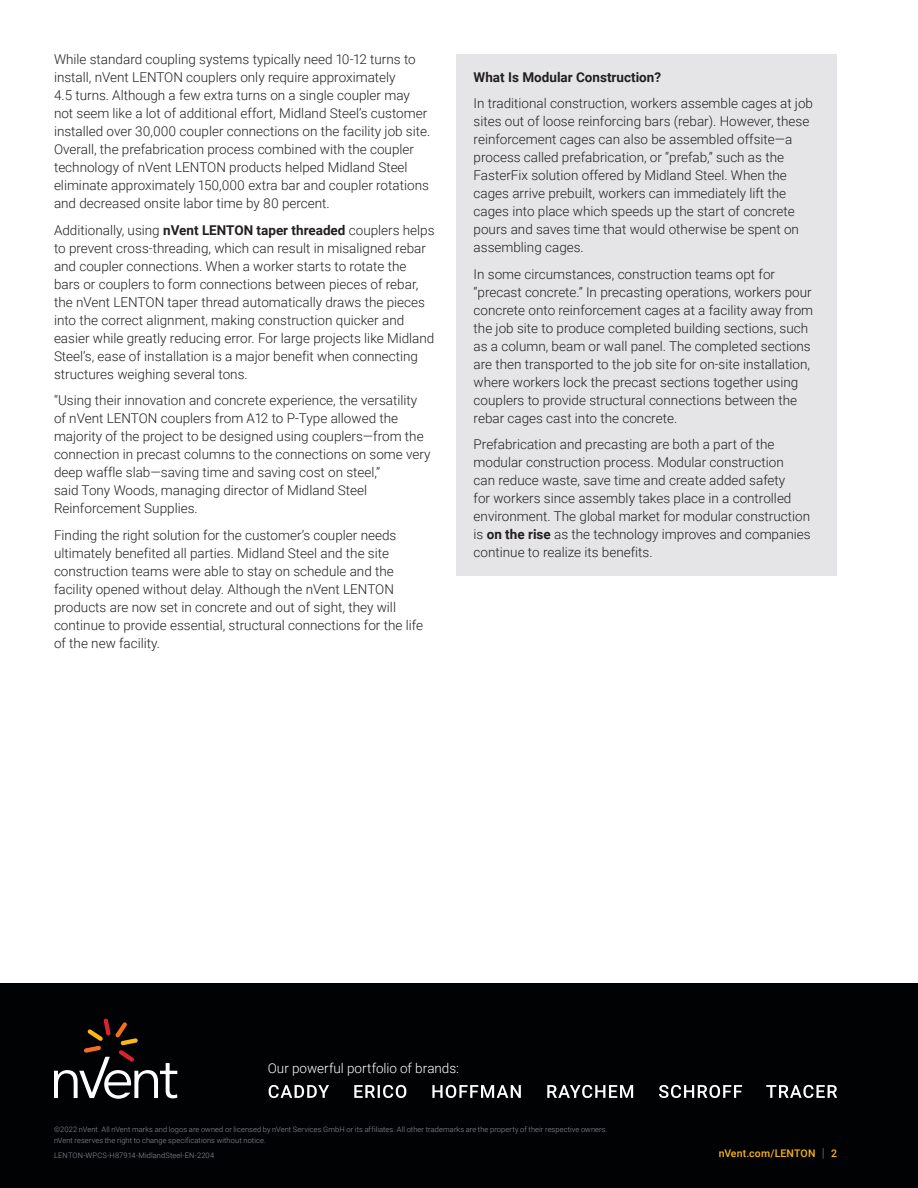
<style>
.page{position:relative;width:918px;height:1188px;background:#fff}
.page>*{position:absolute;margin:0;border:0;box-sizing:border-box;transform-origin:0 0}
.Bodytext_1{font:300 13.5px/18px "Roboto";color:#231f20}
.t1{font:300 13.5px "Roboto";color:#fff}
.Subhead_L-2{font:700 13.5px "Roboto";color:#231f20}
.t2{font:500 10.5px "Roboto";letter-spacing:.015em;color:#fcb615}
.t3{font:300 7.5px/10.5px "Roboto";letter-spacing:.01em;color:#8f959e}
.s1{font-weight:700}
.s2{font-weight:300;font-size:12.6px;color:#8f959e}
</style>
<div class="page">
<div style="left:0;top:983px;width:918px;height:205px;background:#010203"></div>
<svg style="left:54px;top:1019px;width:123px;height:80px"></svg>
<svg style="left:269px;top:1085px;width:568px;height:13px"></svg>
<div style="left:457px;top:54px;width:380px;height:522px;background:#e5e5e8"></div>
<p class="Bodytext_1" style="left:54px;top:50px;width:378px">While standard coupling systems typically need 10-12 turns to install, nVent LENTON couplers only require approximately<br>4.5 turns. Although a few extra turns on a single coupler may not seem like a lot of additional effort, Midland Steel’s customer installed over 30,000 coupler connections on the facility job site.<br>Overall, the prefabrication process combined with the coupler technology of nVent LENTON products helped Midland Steel eliminate approximately 150,000 extra bar and coupler rotations and decreased onsite labor time by 80 percent.</p>
<p class="Bodytext_1" style="left:54px;top:220px;width:382px">Additionally, using <span class="s1">nVent LENTON taper threaded</span> couplers helps to prevent cross-threading, which can result in misaligned rebar and coupler connections. When a worker starts to rotate the bars or couplers to form connections between pieces of rebar, the nVent LENTON taper thread automatically draws the pieces into the correct alignment, making construction quicker and easier while greatly reducing error. For large projects like Midland Steel’s, ease of installation is a major benefit when connecting structures weighing several tons.</p>
<p class="Bodytext_1" style="left:54px;top:391px;width:378px">“Using their innovation and concrete experience, the versatility of nVent LENTON couplers from A12 to P-Type allowed the majority of the project to be designed using couplers—from the connection in precast columns to the connections on some very deep waffle slab—saving time and saving cost on steel,”<br>said Tony Woods, managing director of Midland Steel Reinforcement Supplies.</p>
<p class="Bodytext_1" style="left:54px;top:525px;width:371px">Finding the right solution for the customer’s coupler needs ultimately benefited all parties. Midland Steel and the site construction teams were able to stay on schedule and the facility opened without delay. Although the nVent LENTON products are now set in concrete and out of sight, they will continue to provide essential, structural connections for the life of the new facility.</p>
<p class="Subhead_L-2" style="left:474px;top:67px;width:189px">What Is Modular Construction?</p>
<p class="Bodytext_1" style="left:474px;top:94px;width:341px">In traditional construction, workers assemble cages at job sites out of loose reinforcing bars (rebar). However, these reinforcement cages can also be assembled offsite—a process called prefabrication, or “prefab,” such as the FasterFix solution offered by Midland Steel. When the cages arrive prebuilt, workers can immediately lift the cages into place which speeds up the start of concrete pours and saves time that would otherwise be spent on assembling cages.</p>
<p class="Bodytext_1" style="left:474px;top:264px;width:341px">In some circumstances, construction teams opt for “precast concrete.” In precasting operations, workers pour concrete onto reinforcement cages at a facility away from the job site to produce completed building sections, such as a column, beam or wall panel. The completed sections are then transported to the job site for on-site installation, where workers lock the precast sections together using couplers to provide structural connections between the rebar cages cast into the concrete.</p>
<p class="Bodytext_1" style="left:474px;top:435px;width:338px">Prefabrication and precasting are both a part of the modular construction process. Modular construction<br>can reduce waste, save time and create added safety<br>for workers since assembly takes place in a controlled environment. The global market for modular construction is <span class="s1">on the rise</span> as the technology improves and companies continue to realize its benefits.</p>
<p class="t1" style="left:268px;top:1059px;width:193px">Our powerful portfolio of brands:</p>
<p class="t3" style="left:54px;top:1124px;width:555px">©2022 nVent. All nVent marks and logos are owned or licensed by nVent Services GmbH or its affiliates. All other trademarks are the property of their respective owners. nVent reserves the right to change specifications without notice.</p>
<p class="t3" style="left:54px;top:1150px;width:162px">LENTON-WPCS-H87914-MidlandSteel-EN-2204</p>
<p class="t2" style="left:719px;top:1146px;width:120px">nVent.com/LENTON <span class="s2">|</span> 2</p>
</div>
